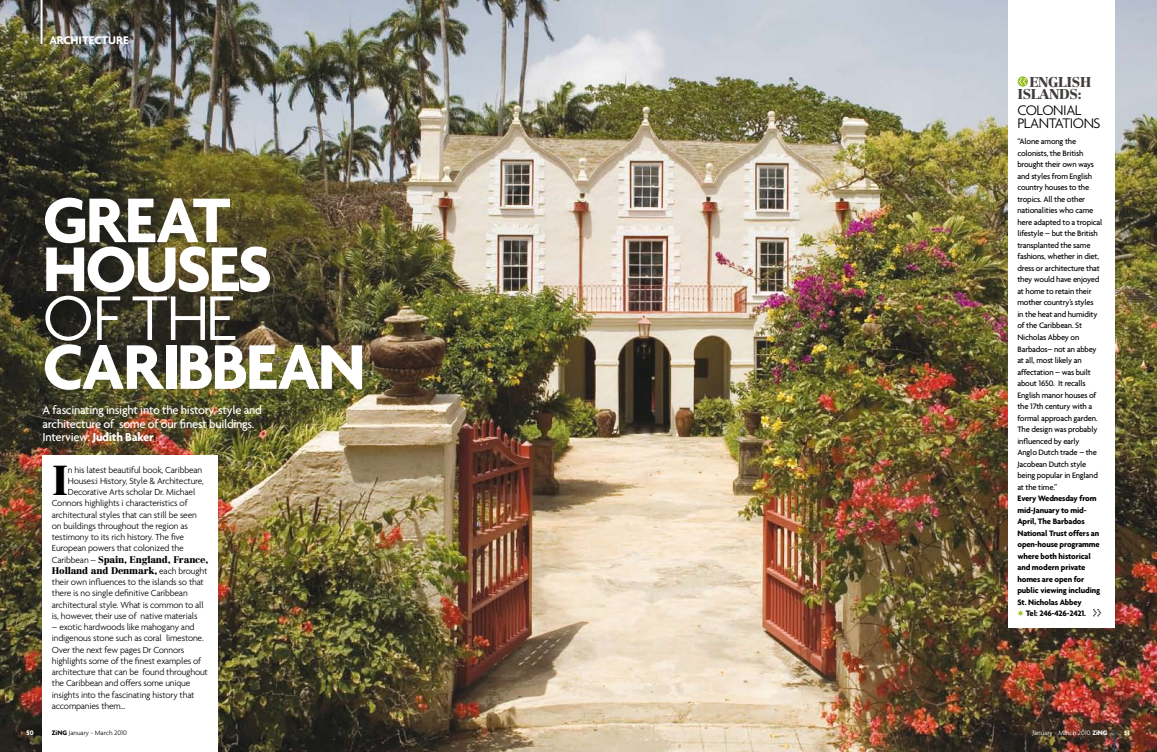
<style>
.page{position:relative;width:1157px;height:752px;background:#fff}
.page>*{position:absolute;margin:0;border:0;box-sizing:border-box;transform-origin:0 0}
.t1{font:700 68.1px/48.8px "Agenda";letter-spacing:-.04em;color:#fff}
.t2{font:300 68.1px "Agenda";color:#fff}
.t3{font:900 41.1px "Centennial";color:#000}
.t4{font:300 15px/13px "Agenda";letter-spacing:-.03em;color:#000}
.t5{font:900 14px/12px "Centennial";letter-spacing:-.03em;color:#413d3b;text-align:center}
.t6{font:500 12.5px/13.5px "Agenda";letter-spacing:-.025em;color:#fff}
.t7{font:700 12px "Agenda";color:#fff}
.t8{font:300 9.5px/11.2px "Agenda";letter-spacing:-.02em;color:#000}
.t9{font:900 9.5px/11.2px "Centennial";letter-spacing:-.02em;color:#000}
.t10{font:500 8.5px/11.5px "Agenda";letter-spacing:-.025em;color:#000}
.t11{font:700 8.5px/11.5px "Agenda";letter-spacing:-.02em;color:#000}
.t12{font:300 7px "Agenda";color:#000}
.t13{font:300 7px "Agenda";color:#fff}
.t14{font:700 7px "Agenda";color:#fff}
.s1{color:#000}
.s2{font-weight:700}
.s3{font-family:"Agenda";font-weight:300}
.s4{font-family:"Monotype Sorts";font-weight:400;font-size:8px;color:#99c028}
</style>
<div class="page">
<img style="left:0;top:0;width:1157px;height:751px">
<div style="left:43px;top:455px;width:175px;height:296px;background:#fff"></div>
<div style="left:1008px;top:0;width:106px;height:627px;background:#fff"></div>
<svg style="left:1113px;top:729px;width:1px;height:22px"></svg>
<svg style="left:42px;top:729px;width:1px;height:22px"></svg>
<hr style="left:41px;top:0;width:2px;height:44px;background:#fff">
<svg style="left:1017px;top:76px;width:11px;height:11px"></svg>
<svg style="left:1018px;top:78px;width:8px;height:7px"></svg>
<p class="t7" style="left:49px;top:33px;width:8px">ARCHITECTURE</p>
<h1 class="t1" style="left:43px;top:194px;width:231px">great houses</h1>
<h1 class="t2" style="left:43px;top:278px;width:196px">of the</h1>
<h1 class="t1" style="left:43px;top:340px;width:325px">caribbean</h1>
<h3 class="t6" style="left:43px;top:402px;width:221px">A fascinating insight into the history, style and architecture of some of our finest<span class="s1">i</span>buildings.<br>Interview: <span class="s2">Judith Baker</span><span class="s1">i</span></h3>
<h2 class="t3" style="left:52px;top:455px;width:18px">I</h2>
<p class="t8" style="left:68px;top:463px;width:136px">n his latest beautiful book, Caribbean</p>
<p class="t8" style="left:68px;top:474px;width:138px">Houses:i History, Style &amp; Architecture,</p>
<p class="t8" style="left:68px;top:486px;width:129px">Decorative Arts scholar Dr. Michael</p>
<p class="t8" style="left:52px;top:497px;width:138px">Connors highlights i characteristics of</p>
<p class="t8" style="left:52px;top:508px;width:146px">architectural styles that can still be seen</p>
<p class="t8" style="left:52px;top:519px;width:138px">on buildings throughout the region as</p>
<p class="t8" style="left:52px;top:531px;width:134px">testimony to its rich history. The five</p>
<p class="t8" style="left:52px;top:542px;width:133px">European powers that colonized the</p>
<p class="t9" style="left:52px;top:553px;width:158px"><span class="s3">Caribbean –</span> Spain, England, France,<br>Holland and Denmark, <span class="s3">each brought</span></p>
<p class="t8" style="left:52px;top:576px;width:153px">their own influences to the islands so that there is no single definitive Caribbean architectural style. What is common to all is, however, their use of native materials</p>
<p class="t8" style="left:52px;top:621px;width:157px">– exotic hardwoods like mahogany and indigenous stone such as coral limestone.<br>Over the next few pages Dr Connors highlights some of the finest examples of architecture that can be found throughout the Caribbean and offers some unique insights into the fascinating history that accompanies them…</p>
<h3 class="t5" style="left:1017px;top:75px;width:66px">English<br>Islands :</h3>
<h3 class="t4" style="left:1017px;top:103px;width:83px">colonial plantations</h3>
<p class="t10" style="left:1017px;top:135px;width:87px">“Alone among the colonists, the British brought their own ways and styles from English country houses to the tropics. All the other nationalities who came here adapted to a tropical lifestyle – but the British transplanted the same fashions, whether in diet, dress or architecture that they would have enjoyed at home to retain their mother country’s styles<br>in the heat and humidity of the Caribbean. St<br>Nicholas Abbey on<br>Barbados– not an abbey at all, most likely an affectation – was built about 1650. It recalls<br>English manor houses of the 17th century with a formal approach garden.<br>The design was probably influenced by early<br>Anglo Dutch trade – the<br>Jacobean Dutch style being popular in England at the time.”</p>
<p class="t11" style="left:1017px;top:492px;width:86px">Every Wednesday from mid-January to mid-<br>April, The Barbados<br>National Trust offers an open-house programme where both historical and modern private homes are open for public viewing including<br>St. Nicholas Abbey<br><span class="s4">y</span> Tel: 246-426-2421. <sup>ll</sup></p>
<p class="t14" style="left:27px;top:728px;width:9px">50</p>
<p class="t12" style="left:52px;top:728px;width:77px"><span class="s2">ZiNG</span> January - March 2010</p>
<p class="t13" style="left:1032px;top:728px;width:71px">January - March 2010 <span class="s2">ZiNG</span></p>
<p class="t14" style="left:1124px;top:727px;width:7px">51</p>
</div>
